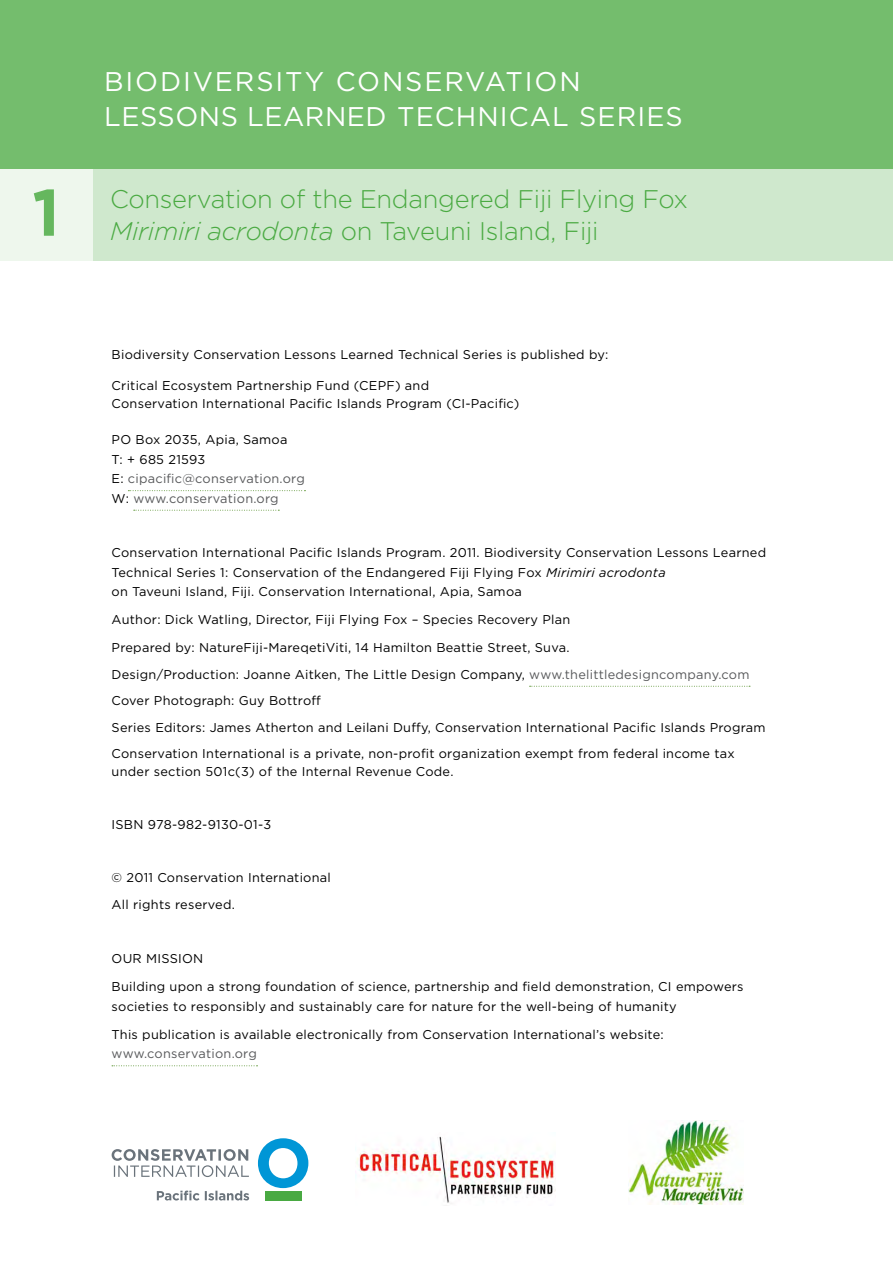
<style>
.page{position:relative;width:893px;height:1263px;background:#fff}
.page>*{position:absolute;margin:0;border:0;box-sizing:border-box;transform-origin:0 0}
.t1{font:700 65.7px "Gotham";color:#65b75e}
.t2{font:27px/34.5px "Gotham";letter-spacing:.04em;color:#fff}
.t3{font:300 25.5px/31.5px "Gotham";letter-spacing:-.01em;color:#4aaa42}
.t4{font:12.75px/26.5px "Gotham";letter-spacing:.02em;color:#000}
.t5{font:12.75px/19.5px "Gotham";letter-spacing:.02em;color:#58595b}
.s1{font-style:italic}
.s2{color:#000}
.s3{color:#58595b}
</style>
<div class="page">
<svg style="left:258px;top:1138px;width:50px;height:50px"></svg>
<div style="left:265px;top:1191px;width:37px;height:10px;background:#49a942"></div>
<div style="left:0;top:0;width:893px;height:260px;background:#74bd6d"></div>
<div style="left:0;top:169px;width:893px;height:91px;background:#cfe8cd"></div>
<div style="left:0;top:169px;width:92px;height:91px;background:#eef7ed"></div>
<img style="left:357px;top:1136px;width:198px;height:68px">
<img style="left:628px;top:1120px;width:116px;height:84px">
<svg style="left:157px;top:1190px;width:92px;height:10px"></svg>
<svg style="left:112px;top:1149px;width:137px;height:28px"></svg>
<svg style="left:128px;top:490px;width:177px;height:1px"></svg>
<svg style="left:134px;top:510px;width:145px;height:1px"></svg>
<svg style="left:530px;top:686px;width:220px;height:1px"></svg>
<svg style="left:112px;top:1065px;width:146px;height:1px"></svg>
<h1 class="t1" style="left:32px;top:169px;width:29px">1</h1>
<h2 class="t2" style="left:104px;top:64px;width:580px">BIODIVERSITY CONSERVATION<br>LESSONS LEARNED TECHNICAL SERIES</h2>
<h3 class="t3" style="left:110px;top:183px;width:579px">Conservation of the Endangered Fiji Flying Fox<br><span class="s1">Mirimiri acrodonta</span> on Taveuni Island, Fiji</h3>
<p class="t4" style="left:112px;top:341px;width:498px">Biodiversity Conservation Lessons Learned Technical Series is published by:</p>
<p class="t4" style="left:112px;top:376px;width:409px;line-height:18px">Critical Ecosystem Partnership Fund (CEPF) and<br>Conservation International Pacific Islands Program (CI-Pacific)</p>
<p class="t5" style="left:112px;top:430px;width:195px"><span class="s2">PO Box 2035, Apia, Samoa<br>T: + 685 21593<br>E:</span> cipacific@conservation.org<br><span class="s2">W:</span> www.conservation.org</p>
<p class="t4" style="left:112px;top:543px;width:656px;line-height:19.5px">Conservation International Pacific Islands Program. 2011. Biodiversity Conservation Lessons Learned<br>Technical Series 1: Conservation of the Endangered Fiji Flying Fox <span class="s1">Mirimiri acrodonta<br></span>on Taveuni Island, Fiji. Conservation International, Apia, Samoa</p>
<p class="t4" style="left:112px;top:605px;width:460px;line-height:28px">Author: Dick Watling, Director, Fiji Flying Fox – Species Recovery Plan<br>Prepared by: NatureFiji-MareqetiViti, 14 Hamilton Beattie Street, Suva.</p>
<p class="t4" style="left:112px;top:661px;width:656px">Design/Production: Joanne Aitken, The Little Design Company, <span class="s3">www.thelittledesigncompany.com </span>Cover Photograph: Guy Bottroff<br>Series Editors: James Atherton and Leilani Duffy, Conservation International Pacific Islands Program Conservation International is a private, non-profit organization exempt from federal income tax</p>
<p class="t4" style="left:112px;top:758px;width:343px">under section 501c(3) of the Internal Revenue Code.</p>
<p class="t4" style="left:112px;top:811px;width:161px">ISBN 978-982-9130-01-3</p>
<p class="t4" style="left:112px;top:864px;width:221px">© 2011 Conservation International<br>All rights reserved.</p>
<p class="t4" style="left:112px;top:944px;width:633px;line-height:28px">OUR MISSION<br>Building upon a strong foundation of science, partnership and field demonstration, CI empowers</p>
<p class="t4" style="left:112px;top:992px;width:567px;line-height:28px">societies to responsibly and sustainably care for nature for the well-being of humanity<br>This publication is available electronically from Conservation International’s website:</p>
<p class="t5" style="left:112px;top:1044px;width:147px">www.conservation.org</p>
</div>
